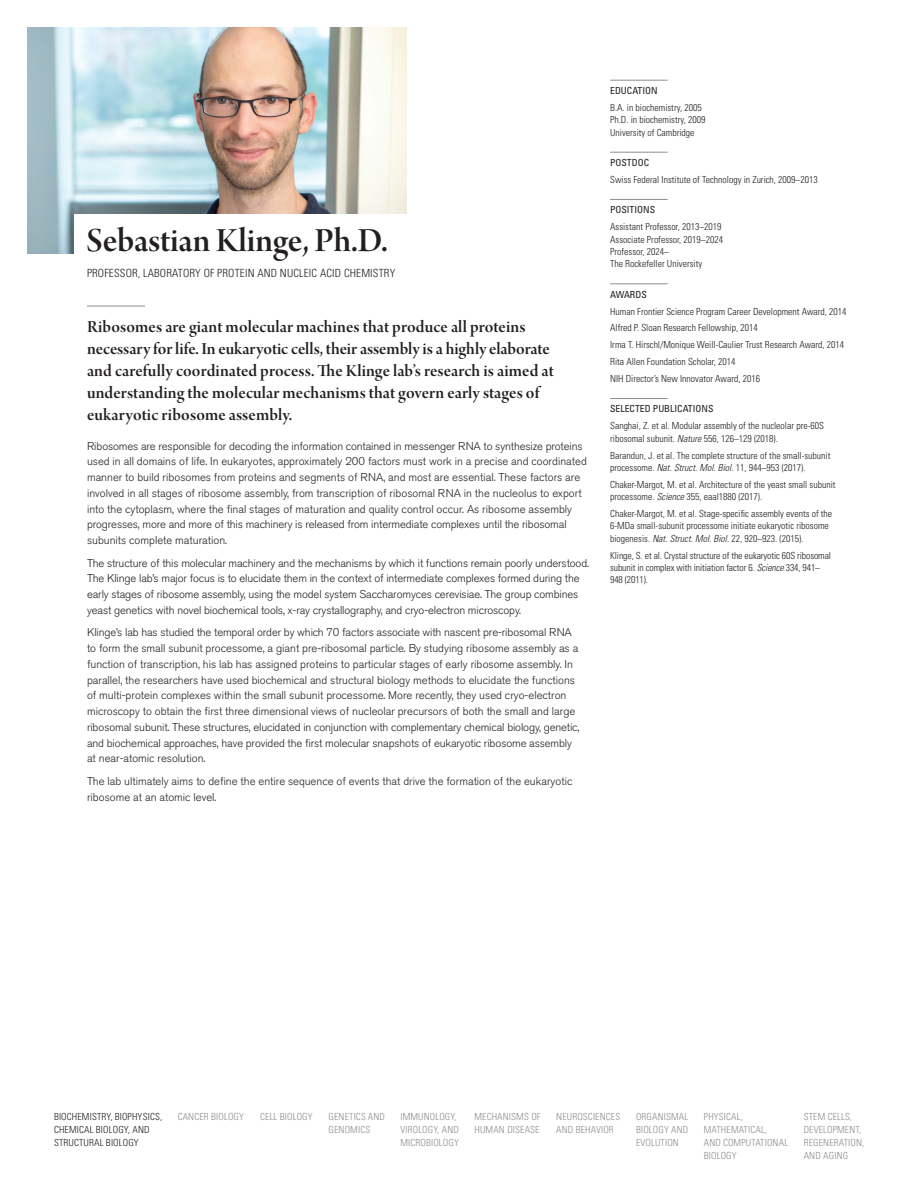
<style>
.page{position:relative;width:918px;height:1188px;background:#fff}
.page>*{position:absolute;margin:0;border:0;box-sizing:border-box;transform-origin:0 0}
.t1{font:36px "Arno Pro Smbd Display";letter-spacing:-.005em;color:#231f20}
.t2{font:18px/22px "Arno Pro Smbd Display";letter-spacing:.005em;color:#231f20}
.t3{font:300 11.25px/15.8px "Akzidenz Grotesk BE";color:#231f20}
.t4{font:300 condensed 11.25px "Univers LT Std";letter-spacing:.015em;color:#231f20}
.t5{font:300 condensed 9.75px/12.3px "Univers LT Std";color:#231f20}
.t6{font:300 condensed 9.75px/12.8px "Univers LT Std";letter-spacing:.015em;color:#8b8e8f}
.t7{font:condensed 9.75px "Univers LT Std";color:#231f20}
.s1{font-style:italic}
</style>
<div class="page">
<img style="left:27px;top:27px;width:379px;height:227px">
<hr style="left:87px;top:306px;width:58px;height:1px;background:#8b8e8f">
<hr style="left:610px;top:80px;width:58px;height:1px;background:#8b8e8f">
<hr style="left:610px;top:152px;width:58px;height:1px;background:#8b8e8f">
<hr style="left:610px;top:199px;width:58px;height:1px;background:#8b8e8f">
<hr style="left:610px;top:283px;width:58px;height:1px;background:#8b8e8f">
<hr style="left:610px;top:398px;width:58px;height:1px;background:#8b8e8f">
<div style="left:75px;top:214px;width:448px;height:55px;background:#fff"></div>
<h1 class="t1" style="left:87px;top:220px;width:303px">Sebastian Klinge, Ph.D.</h1>
<p class="t4" style="left:87px;top:267px;width:310px">PROFESSOR, LABORATORY OF PROTEIN AND NUCLEIC ACID CHEMISTRY</p>
<p class="t2" style="left:87px;top:317px;width:468px">Ribosomes are giant molecular machines that produce all proteins necessary for life. In eukaryotic cells, their assembly is a highly elaborate and carefully coordinated process. The Klinge lab’s research is aimed at understanding the molecular mechanisms that govern early stages of eukaryotic ribosome assembly.</p>
<p class="t3" style="left:87px;top:438px;width:501px">Ribosomes are responsible for decoding the information contained in messenger RNA to synthesize proteins used in all domains of life. In eukaryotes, approximately 200 factors must work in a precise and coordinated manner to build ribosomes from proteins and segments of RNA, and most are essential. These factors are involved in all stages of ribosome assembly, from transcription of ribosomal RNA in the nucleolus to export into the cytoplasm, where the final stages of maturation and quality control occur. As ribosome assembly progresses, more and more of this machinery is released from intermediate complexes until the ribosomal subunits complete maturation.</p>
<p class="t3" style="left:87px;top:555px;width:503px">The structure of this molecular machinery and the mechanisms by which it functions remain poorly understood.<br>The Klinge lab’s major focus is to elucidate them in the context of intermediate complexes formed during the early stages of ribosome assembly, using the model system Saccharomyces cerevisiae. The group combines yeast genetics with novel biochemical tools, x-ray crystallography, and cryo-electron microscopy.</p>
<p class="t3" style="left:87px;top:625px;width:494px">Klinge’s lab has studied the temporal order by which 70 factors associate with nascent pre-ribosomal RNA to form the small subunit processome, a giant pre-ribosomal particle. By studying ribosome assembly as a function of transcription, his lab has assigned proteins to particular stages of early ribosome assembly. In parallel, the researchers have used biochemical and structural biology methods to elucidate the functions of multi-protein complexes within the small subunit processome. More recently, they used cryo-electron microscopy to obtain the first three dimensional views of nucleolar precursors of both the small and large ribosomal subunit. These structures, elucidated in conjunction with complementary chemical biology, genetic, and biochemical approaches, have provided the first molecular snapshots of eukaryotic ribosome assembly at near-atomic resolution.</p>
<p class="t3" style="left:87px;top:773px;width:487px">The lab ultimately aims to define the entire sequence of events that drive the formation of the eukaryotic ribosome at an atomic level.</p>
<p class="t7" style="left:610px;top:84px;width:49px">EDUCATION</p>
<p class="t5" style="left:610px;top:101px;width:97px">B.A. in biochemistry, 2005<br>Ph.D. in biochemistry, 2009<br>University of Cambridge</p>
<p class="t7" style="left:610px;top:156px;width:41px">POSTDOC</p>
<p class="t5" style="left:610px;top:173px;width:209px">Swiss Federal Institute of Technology in Zurich, 2009–2013</p>
<p class="t7" style="left:610px;top:204px;width:46px">POSITIONS</p>
<p class="t5" style="left:610px;top:221px;width:115px">Assistant Professor, 2013–2019<br>Associate Professor, 2019–2024<br>Professor, 2024–<br>The Rockefeller University</p>
<p class="t7" style="left:610px;top:288px;width:38px">AWARDS</p>
<p class="t5" style="left:610px;top:303px;width:238px;line-height:17px">Human Frontier Science Program Career Development Award, 2014<br>Alfred P. Sloan Research Fellowship, 2014<br>Irma T. Hirschl/Monique Weill-Caulier Trust Research Award, 2014<br>Rita Allen Foundation Scholar, 2014<br>NIH Director’s New Innovator Award, 2016</p>
<p class="t7" style="left:610px;top:403px;width:105px">SELECTED PUBLICATIONS</p>
<p class="t5" style="left:610px;top:420px;width:215px">Sanghai, Z. et al. Modular assembly of the nucleolar pre-60S ribosomal subunit. <span class="s1">Nature</span> 556, 126–129 (2018).</p>
<p class="t5" style="left:610px;top:449px;width:222px">Barandun, J. et al. The complete structure of the small-subunit processome. <span class="s1">Nat. Struct. Mol. Biol.</span> 11, 944–953 (2017).</p>
<p class="t5" style="left:610px;top:478px;width:227px">Chaker-Margot, M. et al. Architecture of the yeast small subunit processome. <span class="s1">Science</span> 355, eaal1880 (2017).</p>
<p class="t5" style="left:610px;top:507px;width:224px">Chaker-Margot, M. et al. Stage-specific assembly events of the<br>6-MDa small-subunit processome initiate eukaryotic ribosome biogenesis. <span class="s1">Nat. Struct. Mol. Biol.</span> 22, 920–923. (2015).</p>
<p class="t5" style="left:610px;top:549px;width:222px">Klinge, S. et al. Crystal structure of the eukaryotic 60S ribosomal subunit in complex with initiation factor 6. <span class="s1">Science</span> 334, 941–<br>948 (2011).</p>
<p class="t5" style="left:54px;top:1110px;width:110px;line-height:12.8px">BIOCHEMISTRY, BIOPHYSICS,<br>CHEMICAL BIOLOGY, AND<br>STRUCTURAL BIOLOGY</p>
<p class="t6" style="left:178px;top:1110px;width:68px">CANCER BIOLOGY</p>
<p class="t6" style="left:260px;top:1110px;width:54px">CELL BIOLOGY</p>
<p class="t6" style="left:329px;top:1110px;width:58px">GENETICS AND<br>GENOMICS</p>
<p class="t6" style="left:400px;top:1110px;width:60px">IMMUNOLOGY,<br>VIROLOGY, AND<br>MICROBIOLOGY</p>
<p class="t6" style="left:474px;top:1110px;width:68px">MECHANISMS OF<br>HUMAN DISEASE</p>
<p class="t6" style="left:556px;top:1110px;width:66px">NEUROSCIENCES<br>AND BEHAVIOR</p>
<p class="t6" style="left:636px;top:1110px;width:54px;text-align:justify">ORGANISMAL BIOLOGY AND EVOLUTION</p>
<p class="t6" style="left:704px;top:1110px;width:86px">PHYSICAL,<br>MATHEMATICAL,<br>AND COMPUTATIONAL<br>BIOLOGY</p>
<p class="t6" style="left:804px;top:1111px;width:62px">STEM CELLS,<br>DEVELOPMENT,<br>REGENERATION,<br>AND AGING</p>
</div>
